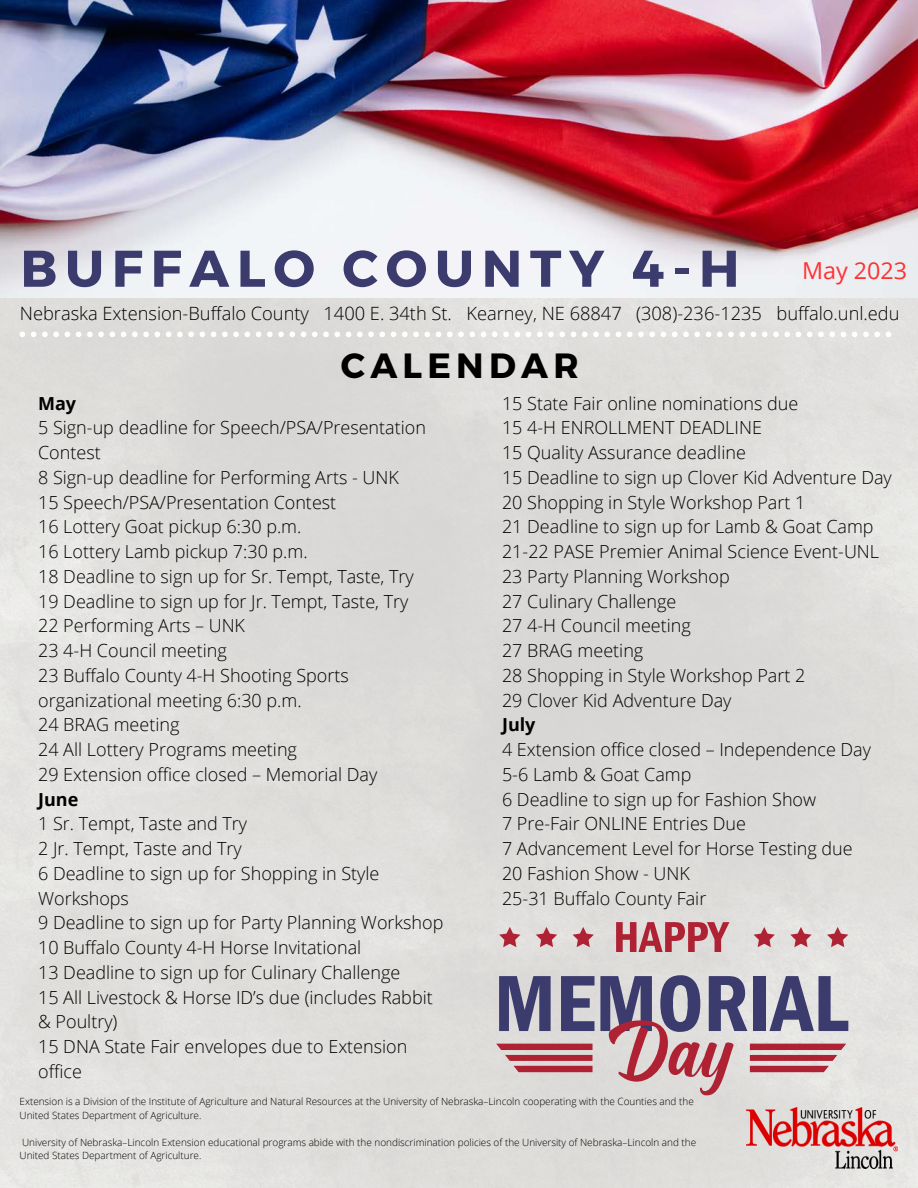
<style>
.page{position:relative;width:918px;height:1188px;background:#fff}
.page>*{position:absolute;margin:0;border:0;box-sizing:border-box;transform-origin:0 0}
.t1{font:700 51.45px "Montserrat";letter-spacing:.15em;color:#3c3b6e}
.t2{font:700 35.1px "Montserrat";letter-spacing:.15em;color:#000}
.t3{font:23.25px "Open Sans";color:#ff3131}
.t4{font:300 18.3px "Open Sans";color:#000}
.t5{font:300 18px/24.8px "Open Sans";color:#000}
.t6{font:700 18px "Open Sans";color:#000}
.t7{font:300 9.9px/13.4px "Open Sans";color:#000}
</style>
<div class="page">
<img style="left:0;top:0;width:918px;height:1188px">
<svg style="left:20px;top:332px;width:871px;height:5px"></svg>
<img style="left:746px;top:1108px;width:151px;height:60px">
<svg style="left:616px;top:922px;width:113px;height:30px;background:#c47881"></svg>
<svg style="left:496px;top:975px;width:352px;height:120px;background:#ae9aa8"></svg>
<svg style="left:573px;top:927px;width:21px;height:20px"></svg>
<svg style="left:536px;top:927px;width:21px;height:20px"></svg>
<svg style="left:499px;top:927px;width:21px;height:20px"></svg>
<svg style="left:827px;top:927px;width:21px;height:20px"></svg>
<svg style="left:790px;top:927px;width:22px;height:20px"></svg>
<svg style="left:754px;top:927px;width:21px;height:20px"></svg>
<h1 class="t1" style="left:20px;top:235px;width:721px">BUFFALO COUNTY 4-H</h1>
<p class="t4" style="left:20px;top:301px;width:881px">Nebraska Extension-Buffalo County 1400 E. 34th St. Kearney, NE 68847 (308)-236-1235 buffalo.unl.edu</p>
<p class="t3" style="left:802px;top:255px;width:106px">May 2023</p>
<h2 class="t2" style="left:341px;top:343px;width:239px">CALENDAR</h2>
<p class="t6" style="left:38px;top:390px;width:40px">May</p>
<p class="t5" style="left:38px;top:415px;width:389px">5 Sign-up deadline for Speech/PSA/Presentation Contest<br>8 Sign-up deadline for Performing Arts - UNK<br>15 Speech/PSA/Presentation Contest<br>16 Lottery Goat pickup 6:30 p.m.<br>16 Lottery Lamb pickup 7:30 p.m.<br>18 Deadline to sign up for Sr. Tempt, Taste, Try 19 Deadline to sign up for Jr. Tempt, Taste, Try 22 Performing Arts – UNK<br>23 4-H Council meeting<br>23 Buffalo County 4-H Shooting Sports organizational meeting 6:30 p.m.<br>24 BRAG meeting<br>24 All Lottery Programs meeting<br>29 Extension office closed – Memorial Day</p>
<p class="t6" style="left:38px;top:786px;width:42px">June</p>
<p class="t5" style="left:38px;top:811px;width:407px">1 Sr. Tempt, Taste and Try<br>2 Jr. Tempt, Taste and Try<br>6 Deadline to sign up for Shopping in Style<br>Workshops<br>9 Deadline to sign up for Party Planning Workshop<br>10 Buffalo County 4-H Horse Invitational<br>13 Deadline to sign up for Culinary Challenge<br>15 All Livestock &amp; Horse ID’s due (includes Rabbit &amp; Poultry)<br>15 DNA State Fair envelopes due to Extension office</p>
<p class="t5" style="left:502px;top:390px;width:391px">15 State Fair online nominations due<br>15 4-H ENROLLMENT DEADLINE<br>15 Quality Assurance deadline<br>15 Deadline to sign up Clover Kid Adventure Day<br>20 Shopping in Style Workshop Part 1<br>21 Deadline to sign up for Lamb &amp; Goat Camp<br>21-22 PASE Premier Animal Science Event-UNL<br>23 Party Planning Workshop<br>27 Culinary Challenge<br>27 4-H Council meeting<br>27 BRAG meeting<br>28 Shopping in Style Workshop Part 2<br>29 Clover Kid Adventure Day</p>
<p class="t6" style="left:502px;top:712px;width:35px">July</p>
<p class="t5" style="left:502px;top:737px;width:370px">4 Extension office closed – Independence Day<br>5-6 Lamb &amp; Goat Camp<br>6 Deadline to sign up for Fashion Show<br>7 Pre-Fair ONLINE Entries Due<br>7 Advancement Level for Horse Testing due<br>20 Fashion Show - UNK<br>25-31 Buffalo County Fair</p>
<p class="t7" style="left:20px;top:1095px;width:676px">Extension is a Division of the Institute of Agriculture and Natural Resources at the University of Nebraska–Lincoln cooperating with the Counties and the<br>United States Department of Agriculture.</p>
<p class="t7" style="left:20px;top:1135px;width:678px">University of Nebraska–Lincoln Extension educational programs abide with the nondiscrimination policies of the University of Nebraska–Lincoln and the<br>United States Department of Agriculture.</p>
</div>
